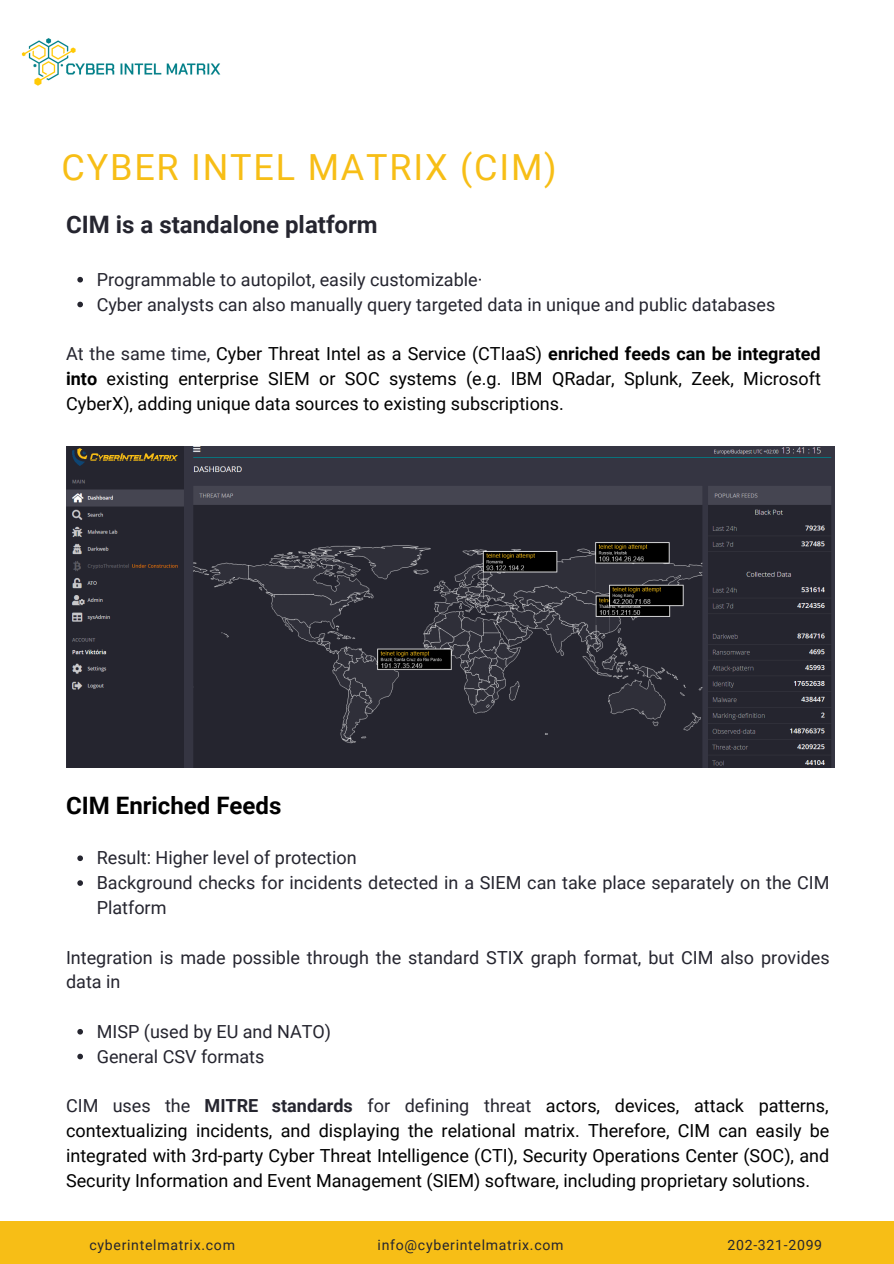
<style>
.page{position:relative;width:894px;height:1264px;background:#fff}
.page>*{position:absolute;margin:0;border:0;box-sizing:border-box;transform-origin:0 0}
.t1{font:36px "Roboto";letter-spacing:.05em;color:#f7be16}
.t2{font:700 24px "Roboto";color:#25252f}
.t3{font:700 24px "Roboto";color:#000}
.t4{font:18px/24.8px "Roboto";color:#000;text-align:justify}
.t5{font:18px/24.8px "Roboto";color:#25252f}
.t6{font:14.1px "Roboto";letter-spacing:.05em;color:#25252f}
.s1{color:#25252f}
.s2{font-weight:700}
.s3{font-weight:700;color:#25252f}
</style>
<div class="page">
<img style="left:21px;top:38px;width:200px;height:48px">
<div style="left:0;top:1220px;width:893px;height:43px;background:#f7be16"></div>
<svg style="left:77px;top:277px;width:6px;height:5px"></svg>
<svg style="left:77px;top:302px;width:6px;height:5px"></svg>
<img style="left:66px;top:446px;width:768px;height:321px">
<svg style="left:77px;top:855px;width:6px;height:6px"></svg>
<svg style="left:77px;top:880px;width:6px;height:5px"></svg>
<svg style="left:77px;top:1029px;width:6px;height:5px"></svg>
<svg style="left:77px;top:1053px;width:6px;height:6px"></svg>
<h1 class="t1" style="left:61px;top:147px;width:496px">CYBER INTEL MATRIX (CIM)</h1>
<h2 class="t2" style="left:66px;top:211px;width:313px">CIM is a standalone platform</h2>
<p class="t5" style="left:97px;top:267px;width:680px">Programmable to autopilot, easily customizable·<br>Cyber analysts can also manually query targeted data in unique and public databases</p>
<p class="t4" style="left:66px;top:342px;width:756px"><span class="s1">At the same time,</span> Cyber Threat Intel as a Service (CTIaaS) <span class="s2">enriched feeds can be integrated into</span> existing enterprise SIEM or SOC systems (e.g. IBM QRadar, Splunk, Zeek, Microsoft CyberX), adding unique data sources to existing subscriptions.</p>
<h2 class="t3" style="left:66px;top:791px;width:217px">CIM Enriched Feeds</h2>
<p class="t5" style="left:97px;top:846px;width:734px">Result: Higher level of protection<br>Background checks for incidents detected in a SIEM can take place separately on the CIM<br>Platform</p>
<p class="t5" style="left:66px;top:945px;width:764px">Integration is made possible through the standard STIX graph format, but CIM also provides data in</p>
<p class="t5" style="left:97px;top:1019px;width:236px">MISP (used by EU and NATO)<br>General CSV formats</p>
<p class="t4" style="left:66px;top:1093px;width:764px"><span class="s1">CIM uses the</span> <span class="s3">MITRE standards</span> <span class="s1">for defining threat</span> actors, devices, attack patterns, contextualizing incidents, and displaying the relational matrix. Therefore, CIM can easily be integrated with 3rd-party Cyber Threat Intelligence (CTI), Security Operations Center (SOC), and Security Information and Event Management (SIEM) software, including proprietary solutions.</p>
<p class="t6" style="left:89px;top:1236px;width:147px">cyberintelmatrix.com</p>
<p class="t6" style="left:377px;top:1236px;width:187px">info@cyberintelmatrix.com</p>
<p class="t6" style="left:727px;top:1236px;width:96px">202-321-2099</p>
</div>
